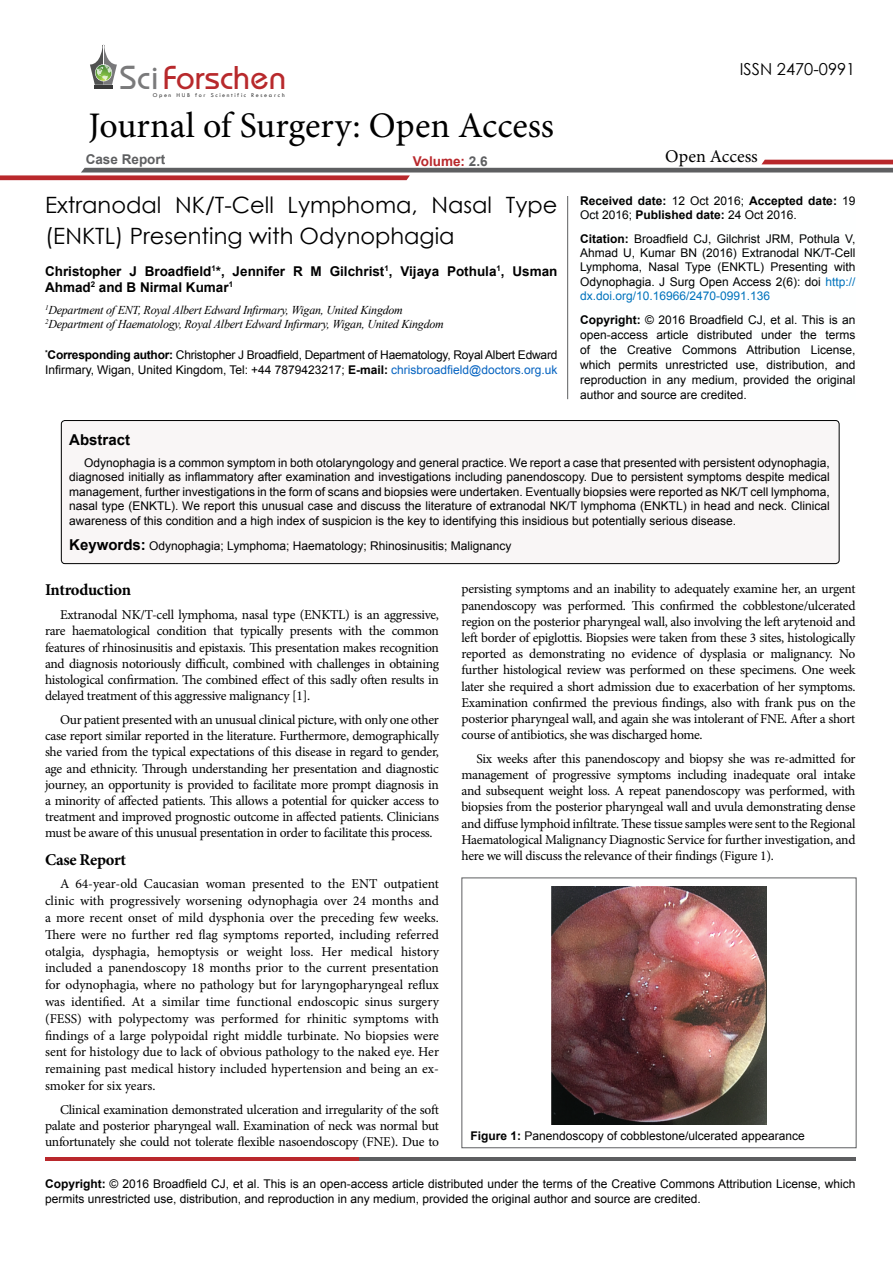
<style>
.page{position:relative;width:893px;height:1263px;background:#fff}
.page>*{position:absolute;margin:0;border:0;box-sizing:border-box;transform-origin:0 0}
.t1{font:36px "Minion Pro";color:#000}
.t2{font:34.35px "Opal";color:#b8292c}
.t3{font:22.5px/31.5px "Century Gothic";color:#000}
.t4{font:18px "Minion Pro";color:#000}
.t5{font:700 16.5px "Minion Pro";letter-spacing:-.02em;color:#000}
.t6{font:16.5px "Century Gothic";color:#000}
.t7{font:700 15px "Arial";color:#000}
.t8{font:13.5px/16.2px "Minion Pro";letter-spacing:-.02em;color:#000;text-align:justify}
.t9{font:700 13.5px/16.2px "Arial";color:#000}
.t10{font:700 13.5px "Arial";color:#5e5f61}
.t11{font:700 13.5px "Arial";color:#b9282c}
.t12{font:12px/14.4px "Arial";color:#000;text-align:justify}
.t13{font:italic 12px "Times New Roman";letter-spacing:-.02em;color:#000}
.t14{font:700 12px/14.4px "Arial";color:#000}
.t15{font:6.15px "Tw Cen";letter-spacing:.27em;color:#3a3a3a}
.s1{color:#7a7a7b}
.s2{color:#5e5f61}
.s3{font-weight:700}
.s4{color:#0563c1}
.s5{font-weight:400}
.s6{color:#0072bc}
.s7{font-weight:700;font-size:15px}
</style>
<div class="page">
<hr style="left:94px;top:85px;width:19px;height:4px;background:#3a3a3a">
<svg style="left:90px;top:45px;width:27px;height:40px"></svg>
<svg style="left:0;top:160px;width:893px;height:20px"></svg>
<hr style="left:45px;top:1157px;width:314px;height:4px;background:#b9282c">
<hr style="left:359px;top:1157px;width:496px;height:4px;background:#5d5e60">
<hr style="left:567px;top:196px;width:1px;height:203px;background:#5e5f61">
<div style="left:61px;top:420px;width:778px;height:144px;background:#f9f6f6;border-radius:4px"></div>
<div style="left:61px;top:420px;width:778px;height:144px;border:1px solid #000;border-radius:4px"></div>
<div style="left:461px;top:877px;width:395px;height:271px;border:1px solid #5d5e60"></div>
<img style="left:552px;top:886px;width:214px;height:239px">
<h2 class="t2" style="left:120px;top:57px;width:168px"><span class="s1">Sci</span>Forschen</h2>
<p class="t15" style="left:153px;top:91px;width:134px">O pen HUB for Scientific Research</p>
<h1 class="t1" style="left:88px;top:102px;width:467px">Journal of Surgery: Open Access</h1>
<p class="t10" style="left:86px;top:151px;width:81px">Case Report</p>
<p class="t11" style="left:413px;top:152px;width:76px">Volume: <span class="s2">2.6</span></p>
<p class="t3" style="left:45px;top:189px;width:514px">Extranodal NK/T-Cell Lymphoma, Nasal Type (ENKTL) Presenting with Odynophagia</p>
<p class="t9" style="left:45px;top:263px;width:514px">Christopher J Broadfield<sup>1</sup>*, Jennifer R M Gilchrist<sup>1</sup>, Vijaya Pothula<sup>1</sup>, Usman<br>Ahmad<sup>2</sup> and B Nirmal Kumar<sup>1</sup></p>
<p class="t13" style="left:45px;top:301px;width:359px"><sup>1</sup>Department of ENT, Royal Albert Edward Infirmary, Wigan, United Kingdom</p>
<p class="t13" style="left:45px;top:316px;width:400px"><sup>2</sup>Department of Haematology, Royal Albert Edward Infirmary, Wigan, United Kingdom</p>
<p class="t12" style="left:45px;top:348px;width:514px"><sup>*</sup><span class="s3">Corresponding author:</span> Christopher J Broadfield, Department of Haematology, Royal Albert Edward<br>Infirmary, Wigan, United Kingdom, Tel: +44 7879423217; <span class="s3">E-mail:</span> <span class="s4">chrisbroadfield@doctors.org.uk</span></p>
<p class="t6" style="left:740px;top:58px;width:117px">ISSN 2470-0991</p>
<h3 class="t4" style="left:665px;top:145px;width:94px">Open Access</h3>
<p class="t14" style="left:580px;top:194px;width:277px">Received date: <span class="s5">12 Oct 2016;</span> Accepted date: <span class="s5">19<br>Oct 2016;</span> Published date: <span class="s5">24 Oct 2016.</span></p>
<p class="t12" style="left:580px;top:231px;width:277px"><span class="s3">Citation:</span> Broadfield CJ, Gilchrist JRM, Pothula V, Ahmad U, Kumar BN (2016) Extranodal NK/T-Cell Lymphoma, Nasal Type (ENKTL) Presenting with Odynophagia. J Surg Open Access 2(6): doi <span class="s6">http:// dx.doi.org/10.16966/2470-0991.136</span></p>
<p class="t12" style="left:580px;top:313px;width:277px;line-height:15px"><span class="s3">Copyright:</span> © 2016 Broadfield CJ, et al. This is an open-access article distributed under the terms of the Creative Commons Attribution License, which permits unrestricted use, distribution, and reproduction in any medium, provided the original author and source are credited.</p>
<p class="t7" style="left:69px;top:430px;width:62px">Abstract</p>
<p class="t12" style="left:69px;top:456px;width:762px;text-indent:15px">Odynophagia is a common symptom in both otolaryngology and general practice. We report a case that presented with persistent odynophagia, diagnosed initially as inflammatory after examination and investigations including panendoscopy. Due to persistent symptoms despite medical management, further investigations in the form of scans and biopsies were undertaken. Eventually biopsies were reported as NK/T cell lymphoma, nasal type (ENKTL). We report this unusual case and discuss the literature of extranodal NK/T lymphoma (ENKTL) in head and neck. Clinical awareness of this condition and a high index of suspicion is the key to identifying this insidious but potentially serious disease.</p>
<p class="t12" style="left:69px;top:539px;width:444px"><span class="s7">Keywords:</span> Odynophagia; Lymphoma; Haematology; Rhinosinusitis; Malignancy</p>
<p class="t5" style="left:45px;top:579px;width:88px">Introduction</p>
<p class="t8" style="left:45px;top:607px;width:395px;text-indent:15px">Extranodal NK/T-cell lymphoma, nasal type (ENKTL) is an aggressive, rare haematological condition that typically presents with the common features of rhinosinusitis and epistaxis. This presentation makes recognition and diagnosis notoriously difficult, combined with challenges in obtaining histological confirmation. The combined effect of this sadly often results in delayed treatment of this aggressive malignancy [1].</p>
<p class="t8" style="left:45px;top:711px;width:395px;text-indent:15px">Our patient presented with an unusual clinical picture, with only one other case report similar reported in the literature. Furthermore, demographically she varied from the typical expectations of this disease in regard to gender, age and ethnicity. Through understanding her presentation and diagnostic journey, an opportunity is provided to facilitate more prompt diagnosis in a minority of affected patients. This allows a potential for quicker access to treatment and improved prognostic outcome in affected patients. Clinicians must be aware of this unusual presentation in order to facilitate this process.</p>
<p class="t5" style="left:45px;top:848px;width:83px">Case Report</p>
<p class="t8" style="left:45px;top:876px;width:395px;line-height:16.8px;text-indent:15px">A 64-year-old Caucasian woman presented to the ENT outpatient clinic with progressively worsening odynophagia over 24 months and a more recent onset of mild dysphonia over the preceding few weeks.<br>There were no further red flag symptoms reported, including referred otalgia, dysphagia, hemoptysis or weight loss. Her medical history included a panendoscopy 18 months prior to the current presentation for odynophagia, where no pathology but for laryngopharyngeal reflux was identified. At a similar time functional endoscopic sinus surgery (FESS) with polypectomy was performed for rhinitic symptoms with findings of a large polypoidal right middle turbinate. No biopsies were sent for histology due to lack of obvious pathology to the naked eye. Her remaining past medical history included hypertension and being an ex&shy;smoker for six years.</p>
<p class="t8" style="left:45px;top:1101px;width:395px;text-indent:15px">Clinical examination demonstrated ulceration and irregularity of the soft palate and posterior pharyngeal wall. Examination of neck was normal but unfortunately she could not tolerate flexible nasoendoscopy (FNE). Due to</p>
<p class="t8" style="left:461px;top:581px;width:396px">persisting symptoms and an inability to adequately examine her, an urgent panendoscopy was performed. This confirmed the cobblestone/ulcerated region on the posterior pharyngeal wall, also involving the left arytenoid and left border of epiglottis. Biopsies were taken from these 3 sites, histologically reported as demonstrating no evidence of dysplasia or malignancy. No further histological review was performed on these specimens. One week later she required a short admission due to exacerbation of her symptoms.<br>Examination confirmed the previous findings, also with frank pus on the posterior pharyngeal wall, and again she was intolerant of FNE. After a short course of antibiotics, she was discharged home.</p>
<p class="t8" style="left:461px;top:750px;width:395px;text-indent:15px">Six weeks after this panendoscopy and biopsy she was re-admitted for management of progressive symptoms including inadequate oral intake and subsequent weight loss. A repeat panendoscopy was performed, with biopsies from the posterior pharyngeal wall and uvula demonstrating dense and diffuse lymphoid infiltrate. These tissue samples were sent to the Regional Haematological Malignancy Diagnostic Service for further investigation, and here we will discuss the relevance of their findings (Figure 1).</p>
<p class="t12" style="left:470px;top:1128px;width:336px"><span class="s3">Figure 1:</span> Panendoscopy of cobblestone/ulcerated appearance</p>
<p class="t12" style="left:45px;top:1176px;width:812px;line-height:15px"><span class="s3">Copyright:</span> © 2016 Broadfield CJ, et al. This is an open-access article distributed under the terms of the Creative Commons Attribution License, which permits unrestricted use, distribution, and reproduction in any medium, provided the original author and source are credited.</p>
</div>
